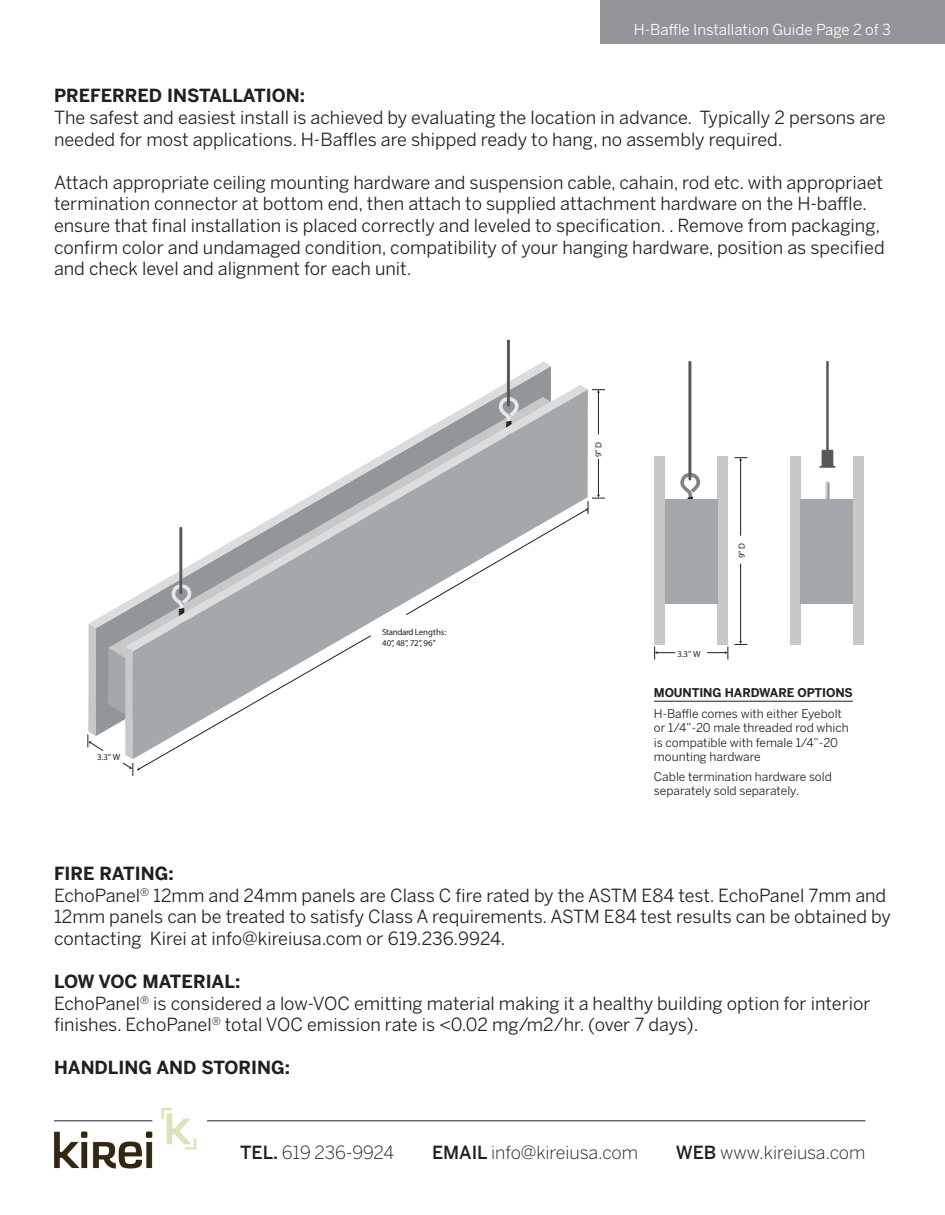
<style>
.page{position:relative;width:945px;height:1215px;background:#fff}
.page>*{position:absolute;margin:0;border:0;box-sizing:border-box;transform-origin:0 0}
.t1{font:18px/21.6px "Benton Sans";color:#231f20}
.t2{font:700 18px "Benton Sans";color:#231f20}
.t3{font:300 18px "Benton Sans";letter-spacing:-.005em;color:#231f20}
.t4{font:15px "Benton Sans";color:#fff}
.t5{font:12px/14.4px "Benton Sans";color:#231f20}
.t6{font:700 12px "Benton Sans";letter-spacing:-.01em;color:#231f20}
.t7{font:8.85px/10.6px "Benton Sans";letter-spacing:-.035em;color:#231f20}
.s1{font-weight:500}
</style>
<div class="page">
<img style="left:54px;top:1107px;width:143px;height:62px">
<hr style="left:207px;top:1120px;width:658px;height:1px;background:#231f20">
<hr style="left:54px;top:1120px;width:98px;height:1px;background:#231f20">
<div style="left:600px;top:0;width:345px;height:43px;background:#939598"></div>
<svg style="left:825px;top:481px;width:5px;height:18px"></svg>
<svg style="left:680px;top:473px;width:20px;height:26px"></svg>
<svg style="left:503px;top:362px;width:48px;height:23px"></svg>
<div style="left:717px;top:456px;width:11px;height:188px;background:#c7c8ca"></div>
<div style="left:655px;top:456px;width:10px;height:188px;background:#c7c8ca"></div>
<div style="left:665px;top:499px;width:52px;height:104px;background:#a5a8ab"></div>
<div style="left:853px;top:456px;width:10px;height:188px;background:#c7c8ca"></div>
<div style="left:790px;top:456px;width:11px;height:188px;background:#c7c8ca"></div>
<div style="left:801px;top:499px;width:52px;height:104px;background:#a5a8ab"></div>
<hr style="left:688px;top:361px;width:3px;height:119px;background:#57585a">
<svg style="left:654px;top:647px;width:21px;height:13px"></svg>
<hr style="left:598px;top:459px;width:1px;height:36px;background:#231f20">
<hr style="left:598px;top:392px;width:1px;height:42px;background:#231f20">
<svg style="left:592px;top:389px;width:13px;height:4px"></svg>
<hr style="left:740px;top:564px;width:1px;height:78px;background:#231f20">
<svg style="left:707px;top:641px;width:40px;height:19px"></svg>
<hr style="left:740px;top:460px;width:1px;height:76px;background:#231f20">
<svg style="left:734px;top:457px;width:13px;height:4px"></svg>
<svg style="left:87px;top:603px;width:71px;height:173px"></svg>
<svg style="left:133px;top:651px;width:212px;height:108px"></svg>
<svg style="left:125px;top:385px;width:463px;height:266px"></svg>
<hr style="left:507px;top:340px;width:3px;height:67px;background:#57585a">
<hr style="left:179px;top:527px;width:3px;height:67px;background:#57585a">
<svg style="left:820px;top:361px;width:15px;height:107px"></svg>
<hr style="left:654px;top:701px;width:199px;height:1px;background:#231f20">
<p class="t4" style="left:634px;top:21px;width:259px">H-Baffle Installation Guide Page 2 of 3</p>
<p class="t2" style="left:54px;top:85px;width:253px">PREFERRED INSTALLATION:</p>
<p class="t1" style="left:54px;top:106px;width:833px">The safest and easiest install is achieved by evaluating the location in advance. Typically 2 persons are needed for most applications. H-Baffles are shipped ready to hang, no assembly required.</p>
<p class="t1" style="left:54px;top:171px;width:832px">Attach appropriate ceiling mounting hardware and suspension cable, cahain, rod etc. with appropriaet termination connector at bottom end, then attach to supplied attachment hardware on the H-baffle. ensure that final installation is placed correctly and leveled to specification. . Remove from packaging, confirm color and undamaged condition, compatibility of your hanging hardware, position as specified and check level and alignment for each unit.</p>
<p class="t7" style="left:97px;top:752px;width:25px">3.3” W</p>
<p class="t7" style="left:382px;top:627px;width:66px">Standard Lengths:<br>40”, 48”, 72”, 96”</p>
<p class="t7" style="left:593px;top:457px;width:17px;rotate:-90deg">9” D</p>
<p class="t7" style="left:678px;top:648px;width:25px">3.3” W</p>
<p class="t7" style="left:736px;top:558px;width:17px;rotate:-90deg">9” D</p>
<p class="t6" style="left:654px;top:686px;width:200px">MOUNTING HARDWARE OPTIONS</p>
<p class="t5" style="left:654px;top:706px;width:196px">H-Baffle comes with either Eyebolt or 1/4”-20 male threaded rod which is compatible with female 1/4”-20 mounting hardware</p>
<p class="t5" style="left:654px;top:769px;width:179px">Cable termination hardware sold separately sold separately.</p>
<p class="t2" style="left:54px;top:863px;width:121px">FIRE RATING:</p>
<p class="t1" style="left:54px;top:884px;width:838px">EchoPanel<sup>®</sup> 12mm and 24mm panels are Class C fire rated by the ASTM E84 test. EchoPanel 7mm and<br>12mm panels can be treated to satisfy Class A requirements. ASTM E84 test results can be obtained by contacting Kirei at info@kireiusa.com or 619.236.9924.</p>
<p class="t2" style="left:54px;top:971px;width:188px">LOW VOC MATERIAL:</p>
<p class="t1" style="left:54px;top:992px;width:818px">EchoPanel<sup>®</sup> is considered a low-VOC emitting material making it a healthy building option for interior</p>
<p class="t1" style="left:54px;top:1014px;width:646px">finishes. EchoPanel<sup>®</sup> total VOC emission rate is &lt;0.02 mg/m2/hr. (over 7 days).</p>
<p class="t2" style="left:54px;top:1057px;width:238px">HANDLING AND STORING:</p>
<p class="t3" style="left:240px;top:1142px;width:155px"><span class="s1">TEL.</span> 619 236-9924</p>
<p class="t3" style="left:432px;top:1142px;width:207px"><span class="s1">EMAIL</span> info@kireiusa.com</p>
<p class="t3" style="left:676px;top:1142px;width:191px"><span class="s1">WEB</span> www.kireiusa.com</p>
</div>
